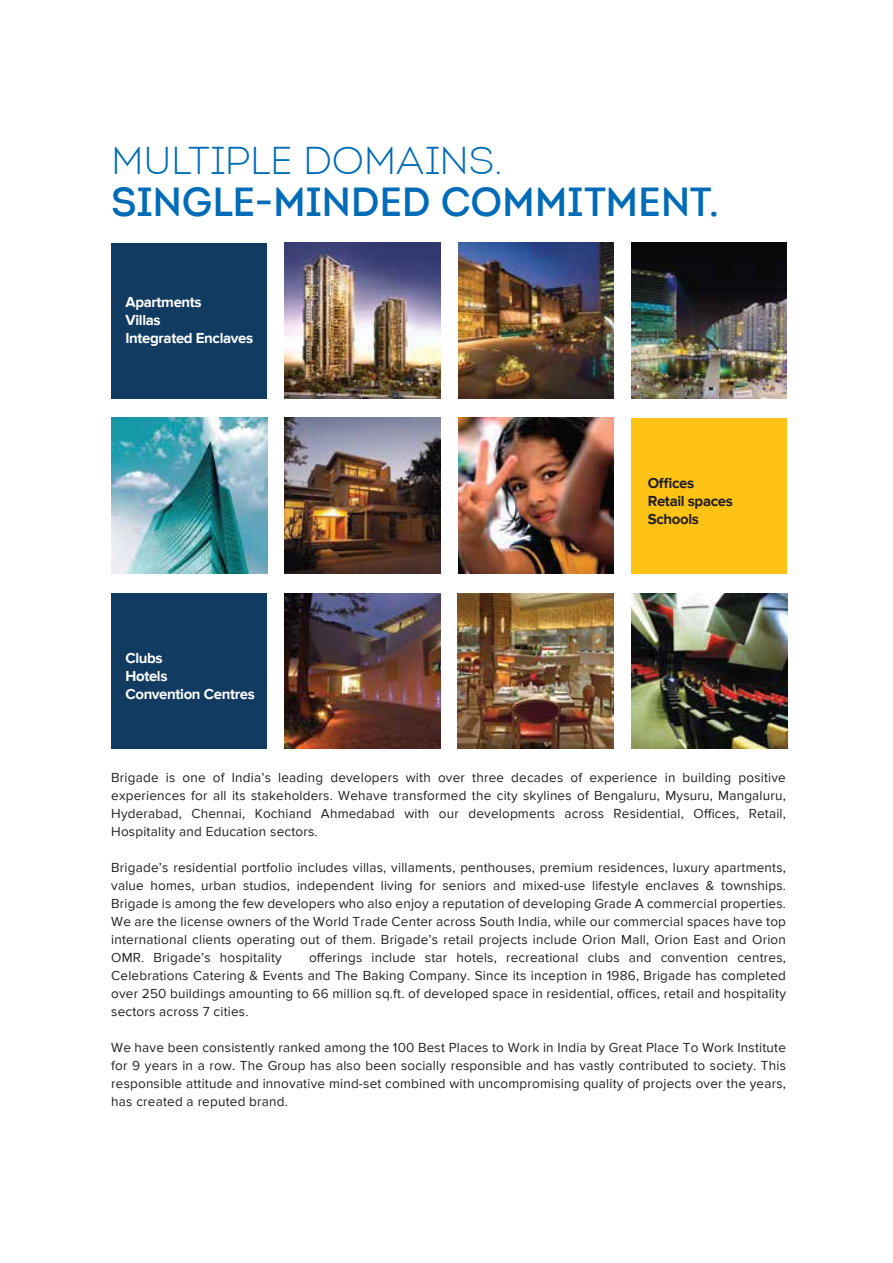
<style>
.page{position:relative;width:893px;height:1263px;background:#fff}
.page>*{position:absolute;margin:0;border:0;box-sizing:border-box;transform-origin:0 0}
.t1{font:600 39.6px "Intro";letter-spacing:-.01em;color:#006cb7}
.t2{font:300 39.6px "Intro";letter-spacing:-.01em;color:#006cb7}
.t3{font:700 15px/18px "Proxima Nova";letter-spacing:-.025em;color:#fff}
.t4{font:700 15px/18px "Proxima Nova";letter-spacing:-.025em;color:#231f20}
.t5{font:13.5px/18px "Proxima Nova";letter-spacing:.015em;color:#231f20;text-align:justify}
</style>
<div class="page">
<img style="left:458px;top:418px;width:156px;height:156px">
<img style="left:284px;top:418px;width:156px;height:156px">
<img style="left:631px;top:243px;width:156px;height:156px">
<div style="left:631px;top:418px;width:156px;height:156px;background:#ffc316"></div>
<div style="left:111px;top:243px;width:156px;height:156px;background:#113b61"></div>
<img style="left:284px;top:243px;width:156px;height:156px">
<img style="left:458px;top:243px;width:156px;height:156px">
<img style="left:111px;top:418px;width:156px;height:156px">
<img style="left:285px;top:593px;width:155px;height:156px">
<div style="left:111px;top:593px;width:156px;height:156px;background:#113b61"></div>
<img style="left:458px;top:593px;width:156px;height:156px">
<img style="left:631px;top:593px;width:156px;height:156px">
<h1 class="t2" style="left:111px;top:136px;width:393px">MULTIPLE DOMAINS.</h1>
<h1 class="t1" style="left:111px;top:178px;width:609px">SINGLE-MINDED COMMITMENT.</h1>
<p class="t3" style="left:126px;top:293px;width:129px">Apartments<br>Villas<br>Integrated Enclaves</p>
<p class="t3" style="left:125px;top:649px;width:131px">Clubs<br>Hotels<br>Convention Centres</p>
<p class="t4" style="left:648px;top:474px;width:87px">Offices<br>Retail spaces<br>Schools</p>
<p class="t5" style="left:111px;top:768px;width:676px">Brigade is one of India’s leading developers with over three decades of experience in building positive experiences for all its stakeholders. Wehave transformed the city skylines of Bengaluru, Mysuru, Mangaluru, Hyderabad, Chennai, Kochiand Ahmedabad with our developments across Residential, Offices, Retail, Hospitality and Education sectors.</p>
<p class="t5" style="left:111px;top:858px;width:676px">Brigade’s residential portfolio includes villas, villaments, penthouses, premium residences, luxury apartments, value homes, urban studios, independent living for seniors and mixed-use lifestyle enclaves &amp; townships.<br>Brigade is among the few developers who also enjoy a reputation of developing Grade A commercial properties.<br>We are the license owners of the World Trade Center across South India, while our commercial spaces have top international clients operating out of them. Brigade’s retail projects include Orion Mall, Orion East and Orion OMR. Brigade’s hospitality</p>
<p class="t5" style="left:111px;top:948px;width:676px;text-indent:198px">offerings include star hotels, recreational clubs and convention centres, Celebrations Catering &amp; Events and The Baking Company. Since its inception in 1986, Brigade has completed over 250 buildings amounting to 66 million sq.ft. of developed space in residential, offices, retail and hospitality sectors across 7 cities.</p>
<p class="t5" style="left:111px;top:1038px;width:676px">We have been consistently ranked among the 100 Best Places to Work in India by Great Place To Work Institute for 9 years in a row. The Group has also been socially responsible and has vastly contributed to society. This responsible attitude and innovative mind-set combined with uncompromising quality of projects over the years, has created a reputed brand.</p>
</div>
